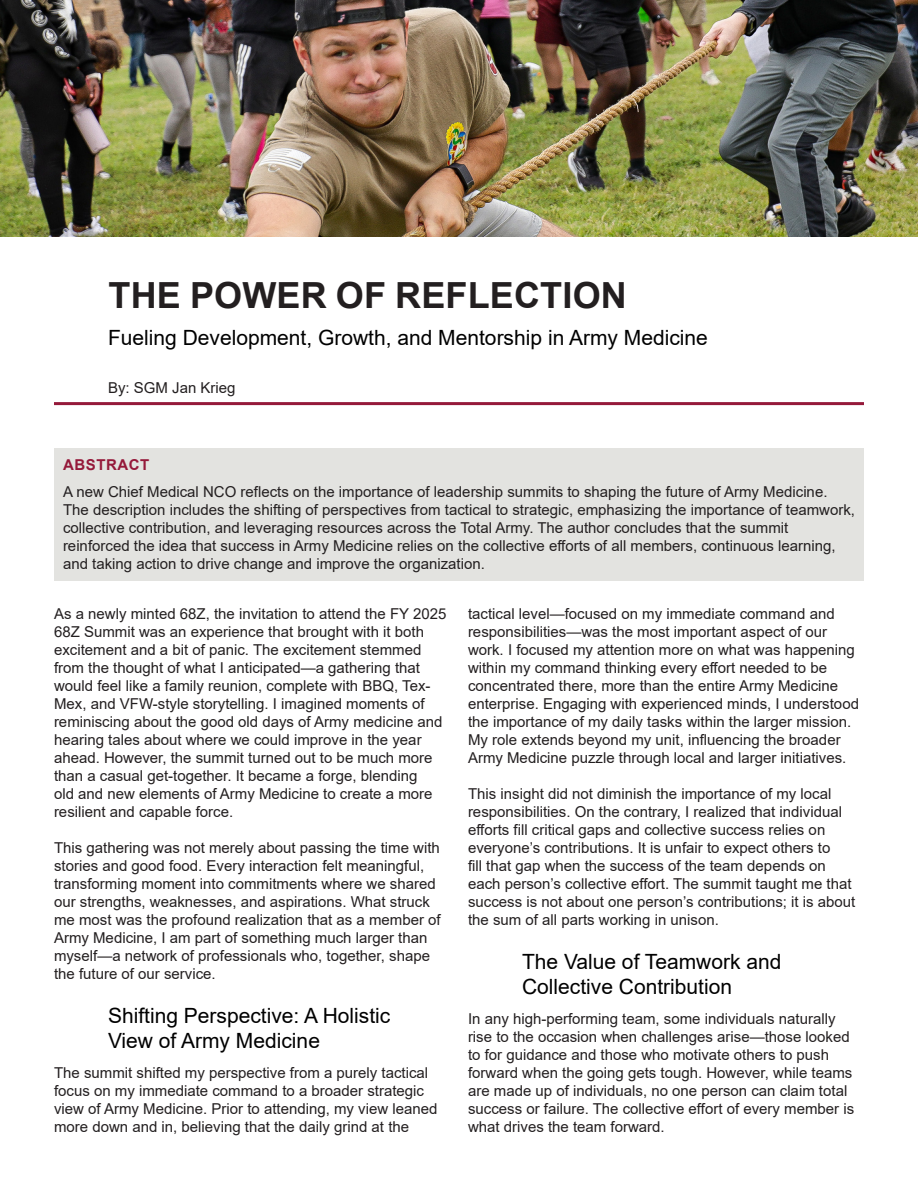
<style>
.page{position:relative;width:918px;height:1188px;background:#fff}
.page>*{position:absolute;margin:0;border:0;box-sizing:border-box;transform-origin:0 0}
.Article_title__H1{font:700 36px "Arial";letter-spacing:.005em;color:#231f20}
.Article_Sub-title__H2{font:21px/25.2px "Arial";color:#000}
.Text__P{font:15px/18px "Arial";color:#231f20}
.Abstract_Text__P{font:15px/18px "Arial";color:#231f20}
.Author_name__P{font:15px "Arial";color:#231f20}
.t1{font:700 15px "Arial";letter-spacing:.035em;color:#95193a}
</style>
<div class="page">
<hr style="left:54px;top:402px;width:810px;height:3px;background:#95193a">
<div style="left:54px;top:448px;width:810px;height:34px;background:#e3e3e0"></div>
<div style="left:54px;top:477px;width:810px;height:104px;background:#e3e3e0"></div>
<img style="left:0;top:0;width:918px;height:237px">
<h1 class="Article_title__H1" style="left:109px;top:270px;width:520px">THE POWER OF REFLECTION</h1>
<h2 class="Article_Sub-title__H2" style="left:108px;top:325px;width:601px">Fueling Development, Growth, and Mentorship in Army Medicine</h2>
<p class="Author_name__P" style="left:108px;top:378px;width:129px">By: SGM Jan Krieg</p>
<h2 class="t1" style="left:63px;top:454px;width:88px">ABSTRACT</h2>
<p class="Abstract_Text__P" style="left:63px;top:482px;width:794px">A new Chief Medical NCO reflects on the importance of leadership summits to shaping the future of Army Medicine.<br>The description includes the shifting of perspectives from tactical to strategic, emphasizing the importance of teamwork, collective contribution, and leveraging resources across the Total Army. The author concludes that the summit reinforced the idea that success in Army Medicine relies on the collective efforts of all members, continuous learning, and taking action to drive change and improve the organization.</p>
<p class="Text__P" style="left:468px;top:605px;width:393px">tactical level—focused on my immediate command and responsibilities—was the most important aspect of our work. I focused my attention more on what was happening within my command thinking every effort needed to be concentrated there, more than the entire Army Medicine enterprise. Engaging with experienced minds, I understood the importance of my daily tasks within the larger mission.<br>My role extends beyond my unit, influencing the broader Army Medicine puzzle through local and larger initiatives.</p>
<p class="Text__P" style="left:468px;top:785px;width:389px">This insight did not diminish the importance of my local responsibilities. On the contrary, I realized that individual efforts fill critical gaps and collective success relies on everyone’s contributions. It is unfair to expect others to<br>fill that gap when the success of the team depends on each person’s collective effort. The summit taught me that success is not about one person’s contributions; it is about the sum of all parts working in unison.</p>
<h2 class="Article_Sub-title__H2" style="left:522px;top:948px;width:261px">The Value of Teamwork and<br>Collective Contribution</h2>
<p class="Text__P" style="left:468px;top:1009px;width:388px">In any high-performing team, some individuals naturally rise to the occasion when challenges arise—those looked to for guidance and those who motivate others to push forward when the going gets tough. However, while teams are made up of individuals, no one person can claim total success or failure. The collective effort of every member is what drives the team forward.</p>
<p class="Text__P" style="left:54px;top:605px;width:394px">As a newly minted 68Z, the invitation to attend the FY 2025<br>68Z Summit was an experience that brought with it both excitement and a bit of panic. The excitement stemmed from the thought of what I anticipated—a gathering that would feel like a family reunion, complete with BBQ, Tex-Mex, and VFW-style storytelling. I imagined moments of reminiscing about the good old days of Army medicine and hearing tales about where we could improve in the year ahead. However, the summit turned out to be much more than a casual get-together. It became a forge, blending<br>old and new elements of Army Medicine to create a more resilient and capable force.</p>
<p class="Text__P" style="left:54px;top:839px;width:388px">This gathering was not merely about passing the time with stories and good food. Every interaction felt meaningful, transforming moment into commitments where we shared our strengths, weaknesses, and aspirations. What struck me most was the profound realization that as a member of Army Medicine, I am part of something much larger than myself—a network of professionals who, together, shape the future of our service.</p>
<h2 class="Article_Sub-title__H2" style="left:108px;top:1002px;width:284px">Shifting Perspective: A Holistic<br>View of Army Medicine</h2>
<p class="Text__P" style="left:54px;top:1063px;width:385px">The summit shifted my perspective from a purely tactical focus on my immediate command to a broader strategic view of Army Medicine. Prior to attending, my view leaned more down and in, believing that the daily grind at the</p>
</div>
